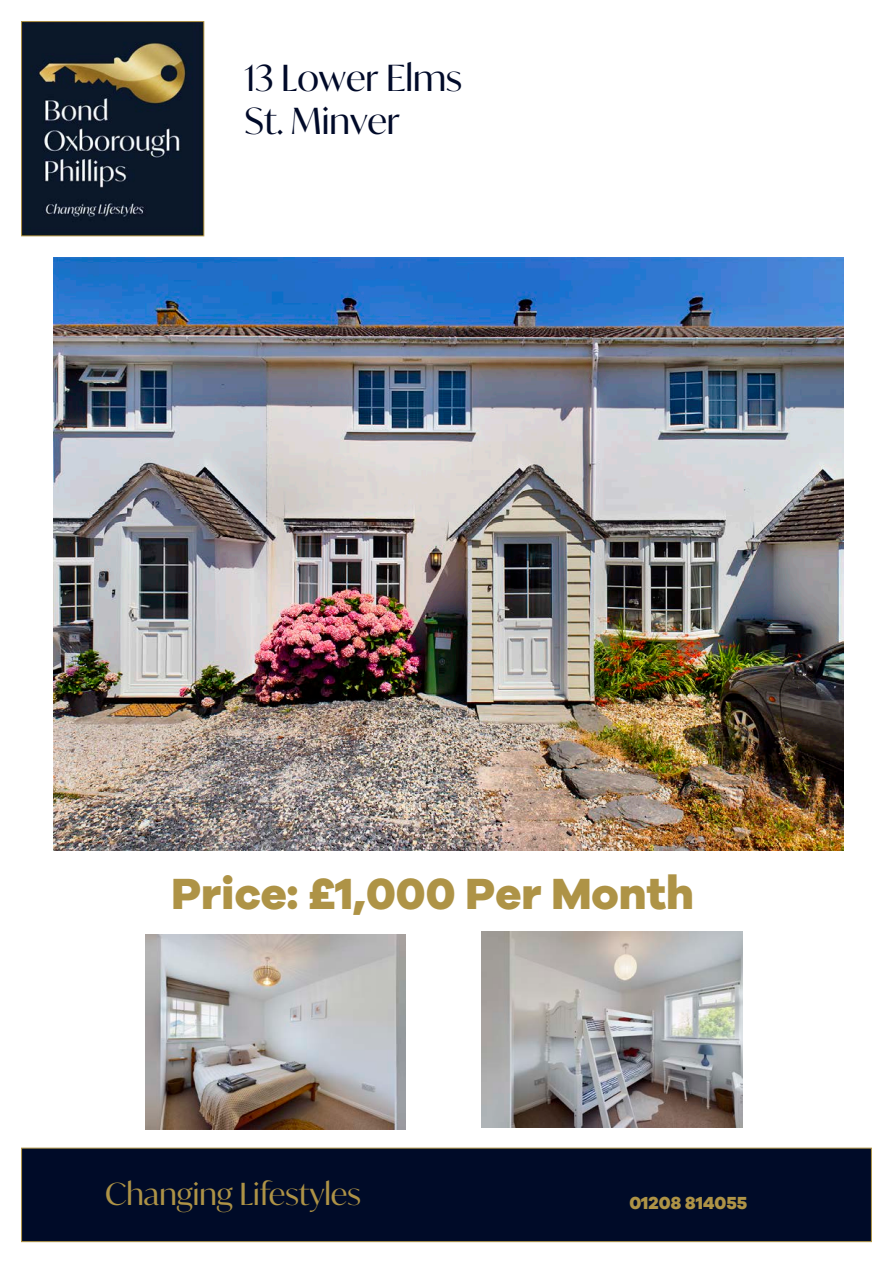
<style>
.page{position:relative;width:893px;height:1263px;background:#fff}
.page>*{position:absolute;margin:0;border:0;box-sizing:border-box;transform-origin:0 0}
.t1{font:800 45px "Galano Grotesque Alt";color:#ae9346}
.t2{font:36px/43.2px "Ivy Mode";color:#000a29}
.t3{font:30.45px "Ivy Mode";color:#ae9346}
.t4{font:800 18px "Galano Grotesque Alt";color:#ae9346}
</style>
<div class="page">
<div style="left:21px;top:1148px;width:851px;height:94px;background:#000b28;border:1px solid #ae9346"></div>
<img style="left:23px;top:23px;width:179px;height:211px">
<div style="left:21px;top:21px;width:183px;height:215px;border:1px solid #ae9346"></div>
<img style="left:53px;top:258px;width:791px;height:593px">
<img style="left:146px;top:934px;width:259px;height:195px">
<img style="left:482px;top:932px;width:260px;height:196px">
<p class="t2" style="left:244px;top:56px;width:219px">13 Lower Elms<br>St. Minver</p>
<p class="t1" style="left:171px;top:865px;width:524px">Price: £1,000 Per Month</p>
<p class="t3" style="left:105px;top:1173px;width:257px">Changing Lifestyles</p>
<p class="t4" style="left:629px;top:1191px;width:120px">01208 814055</p>
</div>
